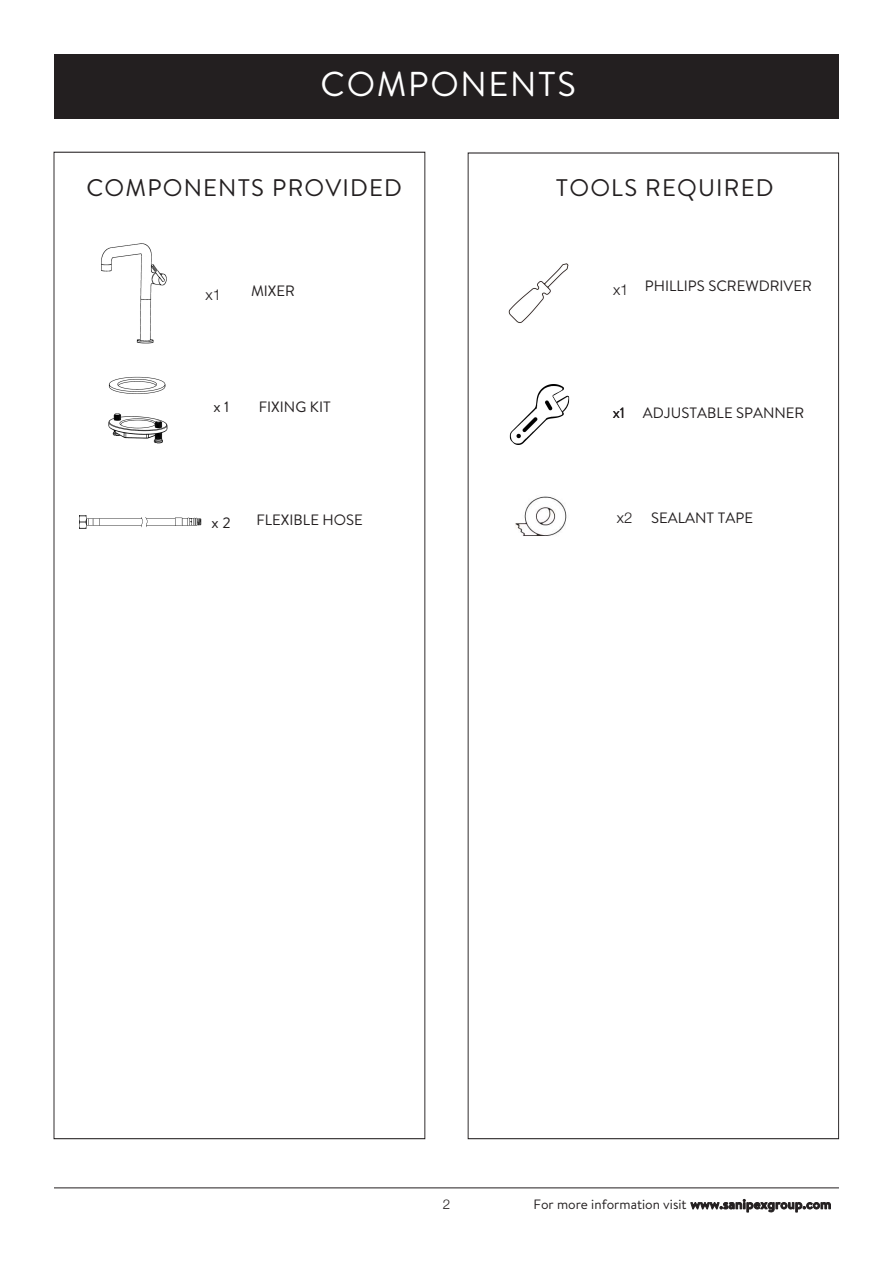
<style>
.page{position:relative;width:893px;height:1263px;background:#fff}
.page>*{position:absolute;margin:0;border:0;box-sizing:border-box;transform-origin:0 0}
.t1{font:34.5px "Brandon Text";letter-spacing:.05em;color:#fff}
.t2{font:24px "Brandon Text";letter-spacing:.05em;color:#231f20}
.t3{font:15px "Brandon Text";color:#231f20}
.t4{font:300 15px "Helvetica Neue";color:#231f20}
.t5{font:13.5px "Brandon Text";color:#231f20}
.t6{font:300 13.5px "Helvetica Neue";color:#231f20}
.s1{font-family:"Helvetica Neue";font-weight:300}
.s2{font-weight:700}
</style>
<div class="page">
<hr style="left:54px;top:1187px;width:785px;height:1px;background:#231f20">
<div style="left:54px;top:54px;width:785px;height:65px;background:#231f20"></div>
<img style="left:108px;top:413px;width:60px;height:31px">
<img style="left:108px;top:376px;width:58px;height:18px">
<img style="left:79px;top:515px;width:123px;height:14px">
<img style="left:101px;top:243px;width:66px;height:101px">
<img style="left:510px;top:384px;width:60px;height:60px">
<img style="left:508px;top:263px;width:61px;height:60px">
<img style="left:515px;top:496px;width:52px;height:40px">
<p class="t1" style="left:321px;top:61px;width:257px">COMPONENTS</p>
<p class="t2" style="left:86px;top:171px;width:317px">COMPONENTS PROVIDED</p>
<p class="t2" style="left:556px;top:171px;width:219px">TOOLS REQUIRED</p>
<p class="t4" style="left:205px;top:282px;width:17px">x1</p>
<p class="t4" style="left:613px;top:278px;width:17px">x1</p>
<p class="t3" style="left:645px;top:276px;width:169px">PHILLIPS SCREWDRIVER</p>
<p class="t3" style="left:251px;top:280px;width:45px">MIXER</p>
<p class="t3" style="left:213px;top:396px;width:17px">x 1</p>
<p class="t3" style="left:259px;top:396px;width:73px">FIXING KIT</p>
<p class="t3" style="left:212px;top:512px;width:21px">x 2</p>
<p class="t3" style="left:257px;top:510px;width:108px">FLEXIBLE HOSE</p>
<p class="t3" style="left:613px;top:402px;width:193px">x1 ADJUSTABLE SPANNER</p>
<p class="t3" style="left:617px;top:507px;width:138px"><span class="s1">x2</span> SEALANT TAPE</p>
<p class="t6" style="left:443px;top:1193px;width:9px">2</p>
<p class="t5" style="left:533px;top:1195px;width:299px">For more information visit <span class="s2">www.sanipexgroup.com</span></p>
</div>
